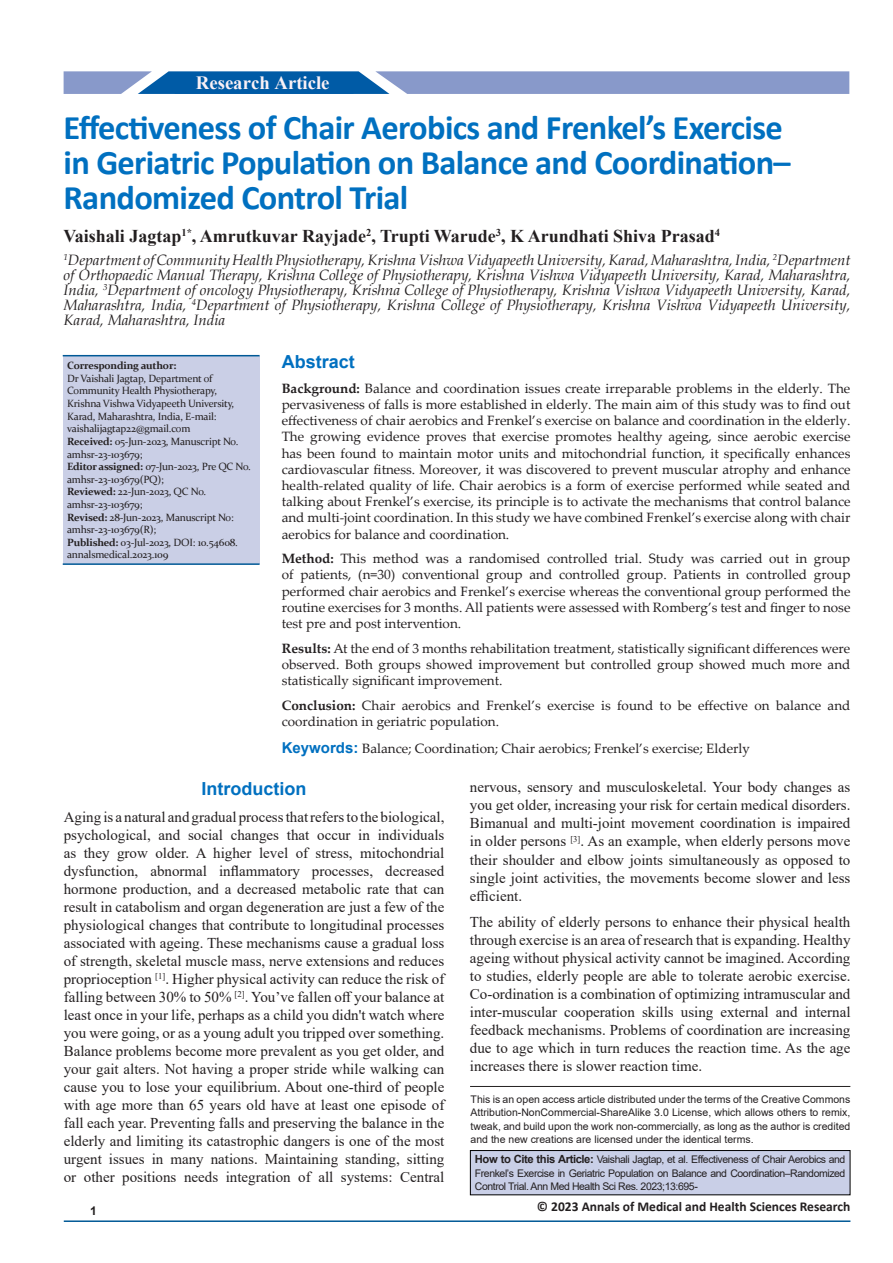
<style>
.page{position:relative;width:893px;height:1263px;background:#fff}
.page>*{position:absolute;margin:0;border:0;box-sizing:border-box;transform-origin:0 0}
.t1{font:700 34.5px/35px "Calibri";letter-spacing:-.02em;color:#0070c0}
.t2{font:700 18.75px "Times New Roman";color:#fff}
.t3{font:700 18.75px "Times New Roman";color:#faf1f6}
.heading_2{font:700 18px "Times New Roman";color:#231f20}
.Heading_1{font:700 18px "Arial";color:#0070c0}
.bd{font:15px/18px "Times New Roman";color:#231f20;text-align:justify}
.heading_2-2{font:italic 15px/15px "Book Antiqua";color:#231f20;text-align:justify}
.bd-2{font:13.5px/16.2px "Palatino Linotype";color:#231f20;text-align:justify}
.t4{font:700 13.5px "Calibri";color:#231f20}
.t5{font:700 12px "Arial";color:#231f20}
.SSH{font:10.5px/13.5px "Arial";letter-spacing:-.02em;color:#231f20;text-align:justify}
.t6{font:10.5px/12.6px "Constantia";letter-spacing:-.02em;color:#231f20}
.t7{font:700 10.5px "Constantia";letter-spacing:-.02em;color:#231f20}
.s1{font-weight:700}
.s2{font-family:"Arial";font-weight:700;font-size:15px;color:#0070c0}
.s3{font-weight:700;font-size:11.25px}
</style>
<div class="page">
<hr style="left:64px;top:1220px;width:786px;height:2px;background:#005996">
<svg style="left:64px;top:71px;width:785px;height:23px;background:#869ccb"></svg>
<div style="left:175px;top:72px;width:178px;height:22px;background:#005ba6"></div>
<div style="left:470px;top:1150px;width:380px;height:45px;background:#c9cfe7"></div>
<div style="left:470px;top:1150px;width:380px;height:45px;border:1px solid #000"></div>
<hr style="left:470px;top:1086px;width:380px;height:1px;background:#231f20">
<div style="left:63px;top:356px;width:196px;height:207px;background:#cacfe6"></div>
<hr style="left:63px;top:355px;width:197px;height:1px;background:#005996">
<hr style="left:63px;top:563px;width:197px;height:2px;background:#005996">
<p class="t2" style="left:200px;top:68px;width:129px">Original Article</p>
<p class="t3" style="left:196px;top:69px;width:75px">Research</p>
<p class="t1" style="left:64px;top:110px;width:729px">Effectiveness of Chair Aerobics and Frenkel’s Exercise in Geriatric Population on Balance and Coordination–<br>Randomized Control Trial</p>
<p class="heading_2" style="left:64px;top:223px;width:658px">Vaishali Jagtap<sup>1*</sup>, Amrutkuvar Rayjade<sup>2</sup>, Trupti Warude<sup>3</sup>, K Arundhati Shiva Prasad<sup>4</sup></p>
<p class="heading_2-2" style="left:64px;top:252px;width:788px"><sup>1</sup>Department of Community Health Physiotherapy, Krishna Vishwa Vidyapeeth University, Karad, Maharashtra, India, <sup>2</sup>Department of Orthopaedic Manual Therapy, Krishna College of Physiotherapy, Krishna Vishwa Vidyapeeth University, Karad, Maharashtra, India, <sup>3</sup>Department of oncology Physiotherapy, Krishna College of Physiotherapy, Krishna Vishwa Vidyapeeth University, Karad, Maharashtra, India, <sup>4</sup>Department of Physiotherapy, Krishna College of Physiotherapy, Krishna Vishwa Vidyapeeth University, Karad, Maharashtra, India</p>
<p class="t7" style="left:67px;top:358px;width:111px">Corresponding author:</p>
<p class="t6" style="left:67px;top:371px;width:169px">Dr Vaishali Jagtap, Department of Community Health Physiotherapy, Krishna Vishwa Vidyapeeth University, Karad, Maharashtra, India, E-mail: vaishalijagtap22@gmail.com</p>
<p class="t6" style="left:67px;top:434px;width:173px"><span class="s1">Received:</span> 05-Jun-2023, Manuscript No. amhsr-23-103679;</p>
<p class="t6" style="left:67px;top:460px;width:185px"><span class="s1">Editor assigned:</span> 07-Jun-2023, Pre QC No. amhsr-23-103679(PQ);</p>
<p class="t6" style="left:67px;top:485px;width:140px"><span class="s1">Reviewed:</span> 22-Jun-2023, QC No. amhsr-23-103679;</p>
<p class="t6" style="left:67px;top:510px;width:168px"><span class="s1">Revised:</span> 28-Jun-2023, Manuscript No: amhsr-23-103679(R);</p>
<p class="t6" style="left:67px;top:535px;width:172px"><span class="s1">Published:</span> 03-Jul-2023, DOI: 10.54608. annalsmedical.2023.109</p>
<p class="Heading_1" style="left:282px;top:349px;width:75px">Abstract</p>
<p class="bd-2" style="left:282px;top:379px;width:570px"><span class="s1">Background:</span> Balance and coordination issues create irreparable problems in the elderly. The pervasiveness of falls is more established in elderly. The main aim of this study was to find out effectiveness of chair aerobics and Frenkel’s exercise on balance and coordination in the elderly.<br>The growing evidence proves that exercise promotes healthy ageing, since aerobic exercise has been found to maintain motor units and mitochondrial function, it specifically enhances cardiovascular fitness. Moreover, it was discovered to prevent muscular atrophy and enhance health-related quality of life. Chair aerobics is a form of exercise performed while seated and talking about Frenkel’s exercise, its principle is to activate the mechanisms that control balance and multi-joint coordination. In this study we have combined Frenkel’s exercise along with chair aerobics for balance and coordination.</p>
<p class="bd-2" style="left:282px;top:550px;width:570px"><span class="s1">Method:</span> This method was a randomised controlled trial. Study was carried out in group of patients, (n=30) conventional group and controlled group. Patients in controlled group performed chair aerobics and Frenkel’s exercise whereas the conventional group performed the routine exercises for 3 months. All patients were assessed with Romberg’s test and finger to nose test pre and post intervention.</p>
<p class="bd-2" style="left:282px;top:639px;width:570px"><span class="s1">Results:</span> At the end of 3 months rehabilitation treatment, statistically significant differences were observed. Both groups showed improvement but controlled group showed much more and statistically significant improvement.</p>
<p class="bd-2" style="left:282px;top:697px;width:570px"><span class="s1">Conclusion:</span> Chair aerobics and Frenkel’s exercise is found to be effective on balance and coordination in geriatric population.</p>
<p class="bd-2" style="left:282px;top:739px;width:470px"><span class="s2">Keywords:</span> Balance; Coordination; Chair aerobics; Frenkel’s exercise; Elderly</p>
<p class="Heading_1" style="left:202px;top:776px;width:106px">Introduction</p>
<p class="bd" style="left:64px;top:807px;width:382px">Aging is a natural and gradual process that refers to the biological, psychological, and social changes that occur in individuals as they grow older. A higher level of stress, mitochondrial dysfunction, abnormal inflammatory processes, decreased hormone production, and a decreased metabolic rate that can result in catabolism and organ degeneration are just a few of the physiological changes that contribute to longitudinal processes associated with ageing. These mechanisms cause a gradual loss of strength, skeletal muscle mass, nerve extensions and reduces proprioception <sup>[1]</sup>. Higher physical activity can reduce the risk of falling between 30% to 50% <sup>[2]</sup>. You’ve fallen off your balance at least once in your life, perhaps as a child you didn't watch where you were going, or as a young adult you tripped over something.<br>Balance problems become more prevalent as you get older, and your gait alters. Not having a proper stride while walking can cause you to lose your equilibrium. About one-third of people with age more than 65 years old have at least one episode of fall each year. Preventing falls and preserving the balance in the elderly and limiting its catastrophic dangers is one of the most urgent issues in many nations. Maintaining standing, sitting or other positions needs integration of all systems: Central</p>
<p class="bd" style="left:470px;top:778px;width:382px">nervous, sensory and musculoskeletal. Your body changes as you get older, increasing your risk for certain medical disorders.<br>Bimanual and multi-joint movement coordination is impaired in older persons <sup>[3]</sup>. As an example, when elderly persons move their shoulder and elbow joints simultaneously as opposed to single joint activities, the movements become slower and less efficient.</p>
<p class="bd" style="left:470px;top:912px;width:382px">The ability of elderly persons to enhance their physical health through exercise is an area of research that is expanding. Healthy ageing without physical activity cannot be imagined. According to studies, elderly people are able to tolerate aerobic exercise.<br>Co-ordination is a combination of optimizing intramuscular and inter-muscular cooperation skills using external and internal feedback mechanisms. Problems of coordination are increasing due to age which in turn reduces the reaction time. As the age increases there is slower reaction time.</p>
<p class="SSH" style="left:471px;top:1092px;width:381px">This is an open access article distributed under the terms of the Creative Commons Attribution‑NonCommercial‑ShareAlike 3.0 License, which allows others to remix, tweak, and build upon the work non‑commercially, as long as the author is credited and the new creations are licensed under the identical terms.</p>
<p class="SSH" style="left:475px;top:1153px;width:372px"><span class="s3">How to Cite this Article:</span> Vaishali Jagtap, et al. Effectiveness of Chair Aerobics and Frenkel’s Exercise in Geriatric Population on Balance and Coordination–Randomized Control Trial. Ann Med Health Sci Res. 2023;13:695-</p>
<p class="t5" style="left:90px;top:1202px;width:8px">1</p>
<p class="t4" style="left:537px;top:1197px;width:315px">© 2023 Annals of Medical and Health Sciences Research</p>
</div>
